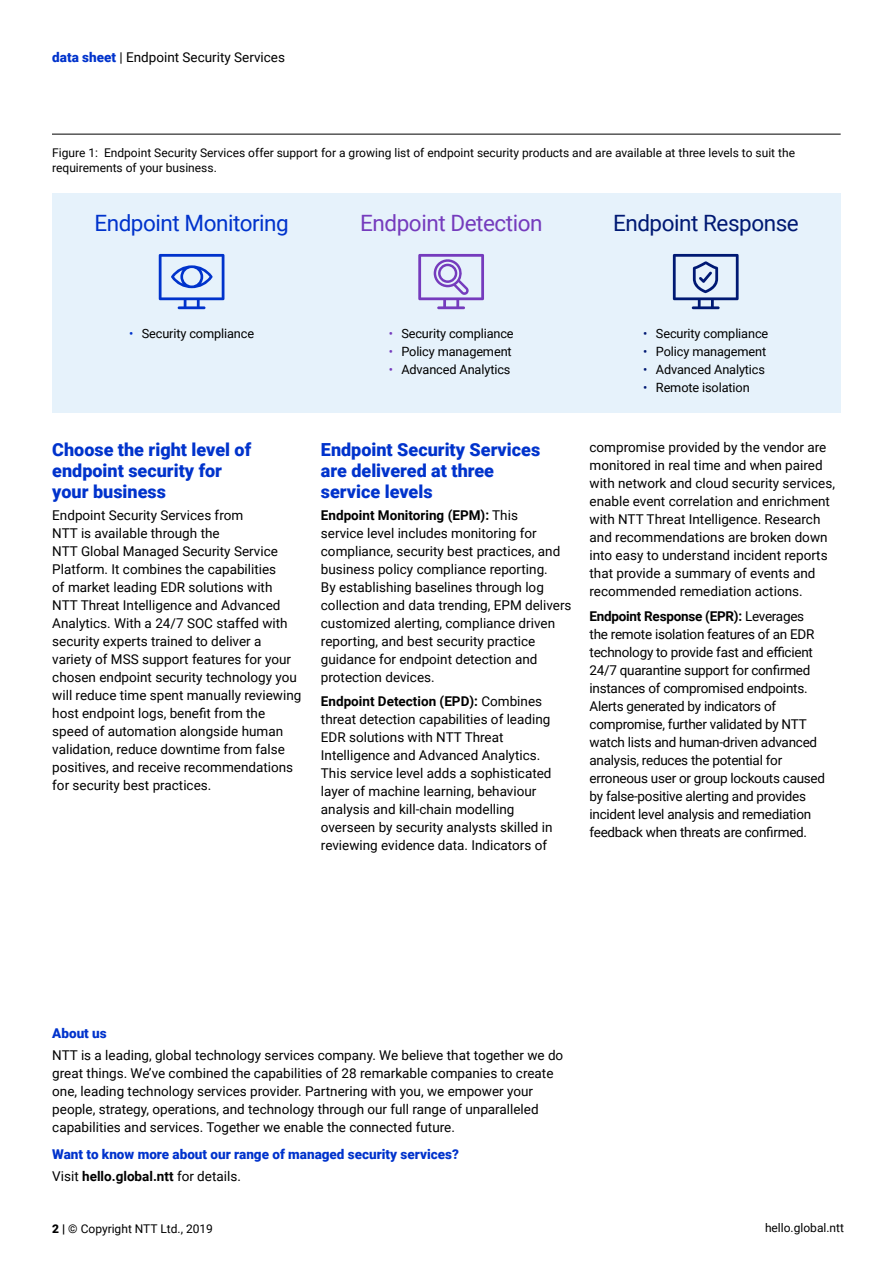
<style>
.page{position:relative;width:893px;height:1263px;background:#fff}
.page>*{position:absolute;margin:0;border:0;box-sizing:border-box;transform-origin:0 0}
.t1{font:22.5px "Roboto";letter-spacing:-.02em;color:#03c}
.t2{font:22.5px "Roboto";letter-spacing:-.02em;color:#753bbd}
.t3{font:22.5px "Roboto";letter-spacing:-.02em;color:#001973}
.t4{font:900 18px/21px "Roboto";color:#03c}
.t5{font:13.5px/18px "Roboto";color:#000}
.t6{font:13.5px/18px "Roboto";letter-spacing:-.02em;color:#000}
.t7{font:900 13.5px/22.2px "Roboto";color:#03c}
.t8{font:12.75px "Roboto";letter-spacing:-.01em;color:#000}
.t9{font:12px/14.4px "Roboto";color:#000}
.s1{font-weight:900;color:#03c}
.s2{color:#03c}
.s3{color:#753bbd}
.s4{color:#001973}
.s5{font-weight:700}
.s6{font-weight:400;color:#000}
.s7{font-weight:700;color:#000}
.s8{font-weight:900}
</style>
<div class="page">
<hr style="left:52px;top:134px;width:789px;height:1px;background:#000">
<div style="left:52px;top:193px;width:788px;height:220px;background:#e6f2fb"></div>
<svg style="left:159px;top:254px;width:65px;height:55px"></svg>
<svg style="left:418px;top:254px;width:66px;height:55px"></svg>
<svg style="left:673px;top:254px;width:66px;height:55px"></svg>
<p class="t5" style="left:52px;top:48px;width:234px"><span class="s1">data sheet</span> | Endpoint Security Services</p>
<p class="t9" style="left:52px;top:145px;width:744px">Figure 1: Endpoint Security Services offer support for a growing list of endpoint security products and are available at three levels to suit the requirements of your business.</p>
<h1 class="t1" style="left:94px;top:208px;width:196px">Endpoint Monitoring</h1>
<h1 class="t2" style="left:360px;top:208px;width:184px">Endpoint Detection</h1>
<h1 class="t3" style="left:613px;top:208px;width:187px">Endpoint Response</h1>
<p class="t8" style="left:129px;top:324px;width:126px"><span class="s2">•</span> Security compliance</p>
<h2 class="t4" style="left:52px;top:438px;width:200px">Choose the right level of endpoint security for your business</h2>
<p class="t5" style="left:52px;top:506px;width:251px">Endpoint Security Services from<br>NTT is available through the<br>NTT Global Managed Security Service Platform. It combines the capabilities<br>of market leading EDR solutions with NTT Threat Intelligence and Advanced Analytics. With a 24/7 SOC staffed with security experts trained to deliver a variety of MSS support features for your chosen endpoint security technology you will reduce time spent manually reviewing host endpoint logs, benefit from the speed of automation alongside human validation, reduce downtime from false positives, and receive recommendations for security best practices.</p>
<p class="t8" style="left:389px;top:324px;width:126px"><span class="s3">•</span> Security compliance</p>
<p class="t8" style="left:389px;top:342px;width:124px"><span class="s3">•</span> Policy management</p>
<p class="t8" style="left:389px;top:360px;width:123px"><span class="s3">•</span> Advanced Analytics</p>
<p class="t8" style="left:643px;top:324px;width:126px"><span class="s4">•</span> Security compliance</p>
<p class="t8" style="left:643px;top:342px;width:124px"><span class="s4">•</span> Policy management</p>
<p class="t8" style="left:643px;top:360px;width:123px"><span class="s4">•</span> Advanced Analytics</p>
<p class="t8" style="left:643px;top:378px;width:108px"><span class="s4">•</span> Remote isolation</p>
<h2 class="t4" style="left:321px;top:438px;width:221px">Endpoint Security Services are delivered at three service levels</h2>
<p class="t5" style="left:321px;top:506px;width:252px"><span class="s5">Endpoint Monitoring (EPM):</span> This<br>service level includes monitoring for compliance, security best practices, and business policy compliance reporting.<br>By establishing baselines through log collection and data trending, EPM delivers customized alerting, compliance driven reporting, and best security practice guidance for endpoint detection and protection devices.</p>
<p class="t5" style="left:321px;top:692px;width:233px"><span class="s5">Endpoint Detection (EPD):</span> Combines threat detection capabilities of leading EDR solutions with NTT Threat Intelligence and Advanced Analytics.<br>This service level adds a sophisticated layer of machine learning, behaviour analysis and kill-chain modelling overseen by security analysts skilled in reviewing evidence data. Indicators of</p>
<p class="t5" style="left:589px;top:438px;width:247px">compromise provided by the vendor are monitored in real time and when paired with network and cloud security services, enable event correlation and enrichment with NTT Threat Intelligence. Research and recommendations are broken down into easy to understand incident reports that provide a summary of events and recommended remediation actions.</p>
<p class="t6" style="left:589px;top:606px;width:237px"><span class="s5">Endpoint Response (EPR):</span> Leverages the remote isolation features of an EDR technology to provide fast and efficient 24/7 quarantine support for confirmed instances of compromised endpoints.<br>Alerts generated by indicators of compromise, further validated by NTT watch lists and human-driven advanced analysis, reduces the potential for erroneous user or group lockouts caused by false-positive alerting and provides incident level analysis and remediation feedback when threats are confirmed.</p>
<p class="t7" style="left:52px;top:1021px;width:56px">About us</p>
<p class="t5" style="left:52px;top:1046px;width:512px">NTT is a leading, global technology services company. We believe that together we do great things. We’ve combined the capabilities of 28 remarkable companies to create one, leading technology services provider. Partnering with you, we empower your people, strategy, operations, and technology through our full range of unparalleled capabilities and services. Together we enable the connected future.</p>
<p class="t7" style="left:52px;top:1142px;width:408px">Want to know more about our range of managed security services?<br><span class="s6">Visit</span> <span class="s7">hello.global.ntt</span> <span class="s6">for details.</span></p>
<p class="t9" style="left:52px;top:1221px;width:162px"><span class="s8">2 |</span> © Copyright NTT Ltd., 2019</p>
<p class="t9" style="left:765px;top:1220px;width:81px">hello.global.ntt</p>
</div>
